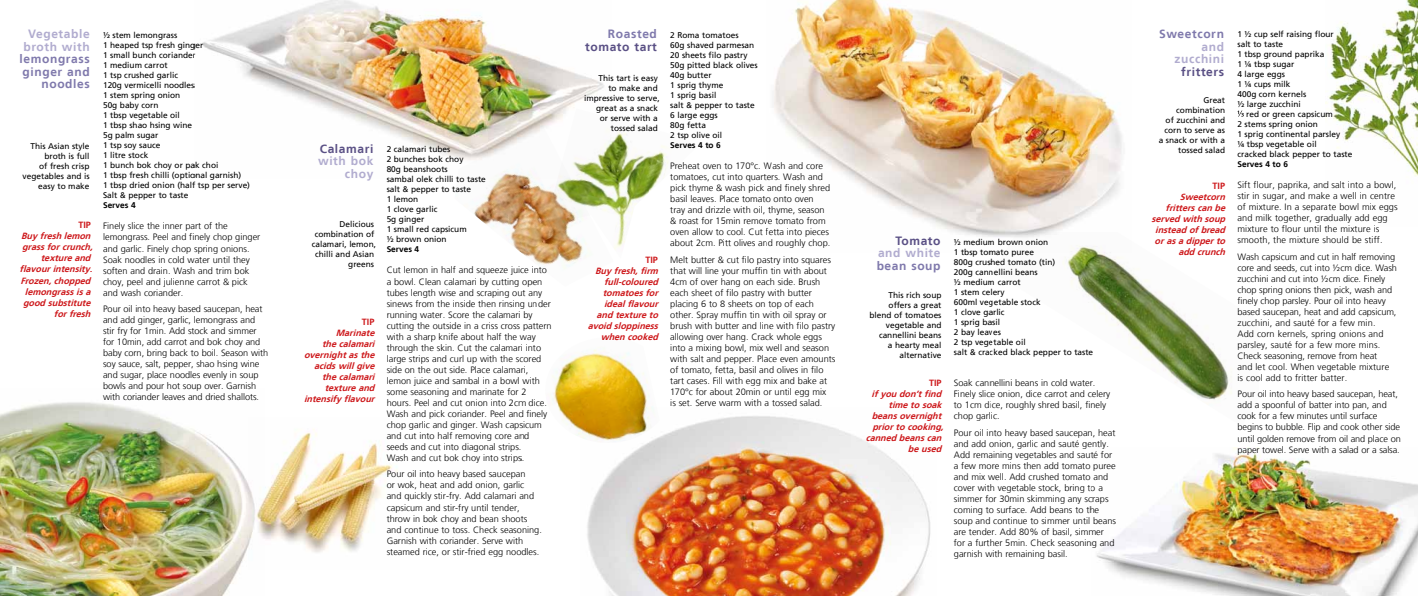
<style>
.page{position:relative;width:1418px;height:596px;background:#fff}
.page>*{position:absolute;margin:0;border:0;box-sizing:border-box;transform-origin:0 0}
.t1{font:700 12px/12.5px "Frutiger LT";letter-spacing:.05em;color:#7f79ac;text-align:right}
.t2{font:700 12px/12.5px "Frutiger LT";letter-spacing:.05em;color:#b1accf;text-align:right}
.t3{font:700 12px "Frutiger LT";letter-spacing:.05em;color:#5a5085}
.t4{font:300 9.2px/11px "Frutiger LT";color:#000}
.t5{font:italic 700 9px/11px "Frutiger LT";color:#cd171a;text-align:right}
.t6{font:700 9px "Frutiger LT";color:#cd171a}
.t7{font:8.3px/10px "Frutiger LT";color:#000}
.t8{font:700 8.3px "Frutiger LT";color:#000}
</style>
<div class="page">
<hr style="left:1417px;top:0;width:1px;height:595px;background:#000">
<img style="left:0;top:402px;width:248px;height:193px">
<img style="left:202px;top:0;width:402px;height:157px">
<img style="left:773px;top:0;width:349px;height:237px">
<img style="left:587px;top:416px;width:344px;height:179px">
<svg style="left:1237px;top:110px;width:6px;height:7px"></svg>
<img style="left:1096px;top:447px;width:321px;height:148px">
<img style="left:248px;top:429px;width:150px;height:124px">
<img style="left:552px;top:349px;width:107px;height:93px">
<img style="left:454px;top:125px;width:127px;height:144px">
<img style="left:545px;top:109px;width:124px;height:149px">
<img style="left:992px;top:231px;width:240px;height:169px">
<img style="left:1325px;top:0;width:92px;height:176px">
<h1 class="t2" style="left:24px;top:28px;width:68px;text-align:center">Vegetable broth with</h1>
<h1 class="t1" style="left:20px;top:53px;width:72px">lemongrass ginger and noodles</h1>
<p class="t7" style="left:23px;top:141px;width:68px;text-align:right">This Asian style broth is full<br>of fresh crisp vegetables and is easy to make</p>
<p class="t6" style="left:78px;top:220px;width:14px">TIP</p>
<p class="t5" style="left:20px;top:231px;width:77px">Buyfresh lemon grassforcrunch, textureand flavourintensity.<br>Frozen,chopped lemongrassisa good substitute forfresh</p>
<p class="t7" style="left:103px;top:30px;width:148px">½ stem lemongrass<br>1 heaped tsp fresh ginger<br>1 small bunch coriander<br>1 medium carrot<br>1 tsp crushed garlic<br>120g vermicelli noodles<br>1 stem spring onion<br>50g baby corn<br>1 tbsp vegetable oil<br>1 tbsp shao hsing wine<br>5g palm sugar<br>1 tsp soy sauce<br>1 litre stock<br>1 bunch bok choy or pak choi<br>1 tbsp fresh chilli (optional garnish)<br>1 tbsp dried onion (half tsp per serve)<br>Salt &amp; pepper to taste</p>
<p class="t8" style="left:103px;top:200px;width:34px">Serves 4</p>
<p class="t4" style="left:103px;top:221px;width:159px">Finely slice the inner part of the lemongrass. Peel and finely chop ginger and garlic. Finely chop spring onions.<br>Soak noodles in cold water until they soften and drain. Wash and trim bok choy, peel and julienne carrot &amp; pick and wash coriander.</p>
<p class="t4" style="left:103px;top:303px;width:167px">Pour oil into heavy based saucepan, heat and add ginger, garlic, lemongrass and stir fry for 1min. Add stock and simmer for 10min, add carrot and bok choy and baby corn, bring back to boil. Season with soy sauce, salt, pepper, shao hsing wine and sugar, place noodles evenly in soup bowls and pour hot soup over. Garnish with coriander leaves and dried shallots.</p>
<h1 class="t3" style="left:320px;top:141px;width:55px">Calamari</h1>
<h1 class="t2" style="left:318px;top:155px;width:57px">with bok choy</h1>
<p class="t7" style="left:312px;top:218px;width:66px;text-align:right">Delicious combination of calamari, lemon, chilli and Asian greens</p>
<p class="t6" style="left:362px;top:316px;width:14px">TIP</p>
<p class="t5" style="left:304px;top:327px;width:75px">Marinate thecalamari overnightasthe acidswillgive thecalamari textureand intensifyflavour</p>
<p class="t7" style="left:387px;top:144px;width:101px">2 calamari tubes<br>2 bunches bok choy<br>80g beanshoots<br>sambal olek chilli to taste salt &amp; pepper to taste<br>1 lemon<br>1 clove garlic<br>5g ginger<br>1 small red capsicum<br>½ brown onion</p>
<p class="t8" style="left:387px;top:244px;width:34px">Serves 4</p>
<p class="t4" style="left:387px;top:265px;width:166px">Cut lemon in half and squeeze juice into a bowl. Clean calamari by cutting open tubes length wise and scraping out any sinews from the inside then rinsing under running water. Score the calamari by cutting the outside in a criss cross pattern with a sharp knife about half the way through the skin. Cut the calamari into large strips and curl up with the scored side on the out side. Place calamari, lemon juice and sambal in a bowl with some seasoning and marinate for 2 hours. Peel and cut onion into 2cm dice.<br>Wash and pick coriander. Peel and finely chop garlic and ginger. Wash capsicum and cut into half removing core and seeds and cut into diagonal strips.<br>Wash and cut bok choy into strips.</p>
<p class="t4" style="left:387px;top:468px;width:157px">Pour oil into heavy based saucepan<br>or wok, heat and add onion, garlic<br>and quickly stir-fry. Add calamari and capsicum and stir-fry until tender, throw in bok choy and bean shoots and continue to toss. Check seasoning.<br>Garnish with coriander. Serve with steamed rice, or stir-fried egg noodles.</p>
<h1 class="t1" style="left:608px;top:28px;width:50px">Roasted</h1>
<h1 class="t3" style="left:585px;top:40px;width:73px">tomato tart</h1>
<p class="t7" style="left:584px;top:73px;width:77px;text-align:right">This tart is easy<br>to make and impressive to serve, great as a snack<br>or serve with a tossed salad</p>
<p class="t6" style="left:645px;top:254px;width:14px">TIP</p>
<p class="t5" style="left:587px;top:265px;width:75px">Buyfresh,firm full-coloured tomatoesfor idealflavour and textureto avoid sloppiness when cooked</p>
<p class="t7" style="left:670px;top:30px;width:89px">2 Roma tomatoes<br>60g shaved parmesan<br>20 sheets filo pastry<br>50g pitted black olives<br>40g butter<br>1 sprig thyme<br>1 sprig basil<br>salt &amp; pepper to taste<br>6 large eggs<br>80g fetta<br>2 tsp olive oil</p>
<p class="t8" style="left:670px;top:140px;width:52px">Serves 4 to 6</p>
<p class="t4" style="left:670px;top:161px;width:162px">Preheat oven to 170°c. Wash and core tomatoes, cut into quarters. Wash and pick thyme &amp; wash pick and finely shred basil leaves. Place tomato onto oven tray and drizzle with oil, thyme, season &amp; roast for 15min remove tomato from oven allow to cool. Cut fetta into pieces about 2cm. Pitt olives and roughly chop.</p>
<p class="t4" style="left:670px;top:254px;width:167px">Melt butter &amp; cut filo pastry into squares that will line your muffin tin with about 4cm of over hang on each side. Brush each sheet of filo pastry with butter placing 6 to 8 sheets on top of each other. Spray muffin tin with oil spray or brush with butter and line with filo pastry allowing over hang. Crack whole eggs into a mixing bowl, mix well and season with salt and pepper. Place even amounts of tomato, fetta, basil and olives in filo tart cases. Fill with egg mix and bake at 170°c for about 20min or until egg mix<br>is set. Serve warm with a tossed salad.</p>
<h1 class="t3" style="left:895px;top:233px;width:47px">Tomato</h1>
<h1 class="t2" style="left:878px;top:247px;width:64px">and white</h1>
<h1 class="t1" style="left:876px;top:259px;width:65px">bean soup</h1>
<p class="t7" style="left:869px;top:290px;width:73px;text-align:right">This rich soup offers a great blend of tomatoes vegetable and cannellini beans<br>a hearty meal alternative</p>
<p class="t6" style="left:929px;top:378px;width:14px">TIP</p>
<p class="t5" style="left:865px;top:388px;width:82px">ifyou don’tfind timeto soak beansovernight priorto cooking, canned beanscan beused</p>
<p class="t7" style="left:953px;top:237px;width:141px">½ medium brown onion<br>1 tbsp tomato puree<br>800g crushed tomato (tin)<br>200g cannellini beans<br>½ medium carrot<br>1 stem celery<br>600ml vegetable stock<br>1 clove garlic<br>1 sprig basil<br>2 bay leaves<br>2 tsp vegetable oil<br>salt &amp; cracked black pepper to taste</p>
<p class="t4" style="left:953px;top:377px;width:158px">Soak cannellini beans in cold water.<br>Finely slice onion, dice carrot and celery to 1cm dice, roughly shred basil, finely chop garlic.</p>
<p class="t4" style="left:953px;top:427px;width:164px">Pour oil into heavy based saucepan, heat and add onion, garlic and sauté gently.<br>Add remaining vegetables and sauté for a few more mins then add tomato puree and mix well. Add crushed tomato and cover with vegetable stock, bring to a simmer for 30min skimming any scraps coming to surface. Add beans to the soup and continue to simmer until beans are tender. Add 80% of basil, simmer for a further 5min. Check seasoning and garnish with remaining basil.</p>
<h1 class="t1" style="left:1159px;top:28px;width:67px">Sweetcorn</h1>
<h1 class="t2" style="left:1174px;top:40px;width:51px">and zucchini</h1>
<h1 class="t3" style="left:1181px;top:65px;width:44px">fritters</h1>
<p class="t7" style="left:1158px;top:95px;width:68px;text-align:right">Great combination<br>of zucchini and corn to serve as a snack or with a tossed salad</p>
<p class="t6" style="left:1212px;top:180px;width:14px">TIP</p>
<p class="t5" style="left:1151px;top:191px;width:78px">Sweetcorn fritterscan be served with soup instead ofbread orasadipperto add crunch</p>
<p class="t7" style="left:1237px;top:29px;width:98px">1 ½ cup self raising flour salt to taste<br>1 tbsp ground paprika<br>1 ¼ tbsp sugar<br>4 large eggs<br>1 ¼ cups milk<br>400g corn kernels<br>½ large zucchini</p>
<p class="t7" style="left:1237px;top:109px;width:116px;text-indent:9px">red or green capsicum<br>2 stems spring onion<br>1 sprig continental parsley<br>¼ tbsp vegetable oil<br>cracked black pepper to taste</p>
<p class="t8" style="left:1237px;top:159px;width:52px">Serves 4 to 6</p>
<p class="t4" style="left:1237px;top:179px;width:162px">Sift flour, paprika, and salt into a bowl, stir in sugar, and make a well in centre of mixture. In a separate bowl mix eggs and milk together, gradually add egg mixture to flour until the mixture is smooth, the mixture should be stiff.</p>
<p class="t4" style="left:1237px;top:251px;width:161px">Wash capsicum and cut in half removing core and seeds, cut into ½cm dice. Wash zucchini and cut into ½cm dice. Finely chop spring onions then pick, wash and finely chop parsley. Pour oil into heavy based saucepan, heat and add capsicum, zucchini, and sauté for a few min.<br>Add corn kernels, spring onions and parsley, sauté for a few more mins.<br>Check seasoning, remove from heat<br>and let cool. When vegetable mixture is cool add to fritter batter.</p>
<p class="t4" style="left:1237px;top:388px;width:165px">Pour oil into heavy based saucepan, heat, add a spoonful of batter into pan, and cook for a few minutes until surface begins to bubble. Flip and cook other side until golden remove from oil and place on paper towel. Serve with a salad or a salsa.</p>
</div>
